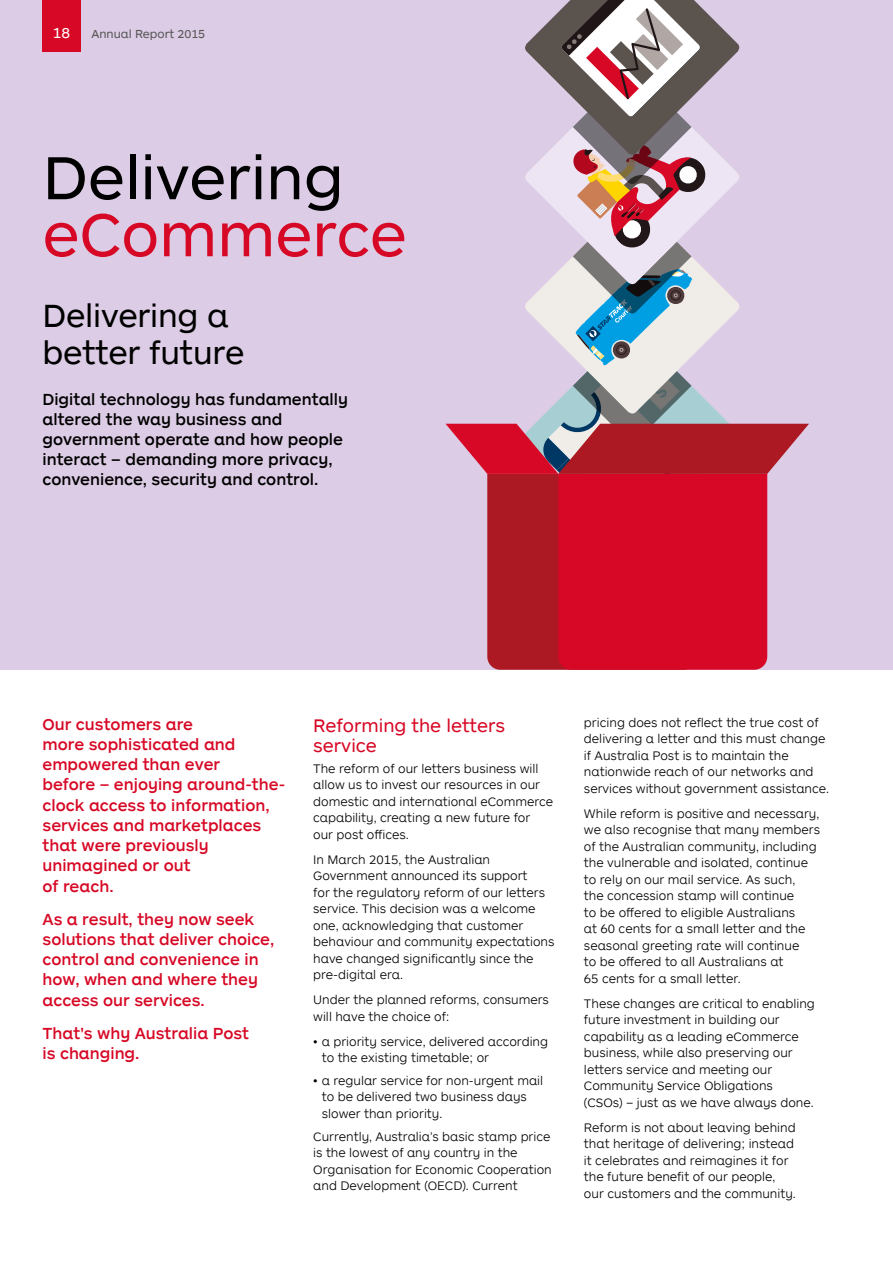
<style>
.page{position:relative;width:893px;height:1263px;background:#fff}
.page>*{position:absolute;margin:0;border:0;box-sizing:border-box;transform-origin:0 0}
.t1{font:63px "AP Letter";color:#000}
.t2{font:63px "AP Letter";color:#d70825}
.t3{font:33px/37.5px "AP Letter";letter-spacing:-.005em;color:#000}
.t4{font:18.75px/20.2px "AP Letter";color:#d70825}
.t5{font:500 16.5px/20.2px "AP Letter";color:#d70825}
.t6{font:500 16.5px/19.8px "AP Letter";color:#000}
.t7{font:15px "AP Letter";color:#fff}
.t8{font:300 12.75px/16.5px "AP Letter";color:#000}
.t9{font:12px "AP Letter";color:#575756}
</style>
<div class="page">
<div style="left:0;top:0;width:893px;height:670px;background:#dccce5"></div>
<svg style="left:445px;top:0;width:364px;height:670px"></svg>
<div style="left:43px;top:0;width:38px;height:51px;background:#d70825"></div>
<p class="t7" style="left:53px;top:23px;width:19px">18</p>
<p class="t9" style="left:91px;top:26px;width:115px">Annual Report 2015</p>
<h1 class="t1" style="left:43px;top:137px;width:303px">Delivering</h1>
<h1 class="t2" style="left:43px;top:194px;width:366px">eCommerce</h1>
<h2 class="t3" style="left:43px;top:295px;width:203px">Delivering a better future</h2>
<p class="t6" style="left:43px;top:389px;width:307px">Digital technology has fundamentally altered the way business and government operate and how people interact – demanding more privacy, convenience, security and control.</p>
<p class="t5" style="left:43px;top:713px;width:244px">Our customers are<br>more sophisticated and empowered than ever<br>before – enjoying around-the&shy;clock access to information, services and marketplaces that were previously unimagined or out<br>of reach.</p>
<p class="t5" style="left:43px;top:908px;width:233px">As a result, they now seek solutions that deliver choice, control and convenience in how, when and where they access our services.</p>
<p class="t5" style="left:43px;top:1022px;width:208px">That's why Australia Post is changing.</p>
<h3 class="t4" style="left:313px;top:714px;width:193px">Reforming the letters service</h3>
<p class="t8" style="left:313px;top:759px;width:242px">The reform of our letters business will allow us to invest our resources in our domestic and international eCommerce capability, creating a new future for our post offices.</p>
<p class="t8" style="left:313px;top:850px;width:243px">In March 2015, the Australian Government announced its support<br>for the regulatory reform of our letters service. This decision was a welcome one, acknowledging that customer behaviour and community expectations have changed significantly since the pre-digital era.</p>
<p class="t8" style="left:313px;top:991px;width:237px">Under the planned reforms, consumers will have the choice of:</p>
<p class="t8" style="left:322px;top:1032px;width:228px;text-indent:-9px">• a priority service, delivered according to the existing timetable; or</p>
<p class="t8" style="left:322px;top:1072px;width:223px;text-indent:-9px">• a regular service for non-urgent mail to be delivered two business days slower than priority.</p>
<p class="t8" style="left:313px;top:1127px;width:240px">Currently, Australia’s basic stamp price is the lowest of any country in the Organisation for Economic Cooperation and Development (OECD). Current</p>
<p class="t8" style="left:584px;top:713px;width:247px">pricing does not reflect the true cost of delivering a letter and this must change if Australia Post is to maintain the nationwide reach of our networks and services without government assistance.</p>
<p class="t8" style="left:584px;top:804px;width:238px">While reform is positive and necessary, we also recognise that many members of the Australian community, including the vulnerable and isolated, continue to rely on our mail service. As such,<br>the concession stamp will continue<br>to be offered to eligible Australians<br>at 60 cents for a small letter and the seasonal greeting rate will continue<br>to be offered to all Australians at<br>65 cents for a small letter.</p>
<p class="t8" style="left:584px;top:994px;width:232px">These changes are critical to enabling future investment in building our capability as a leading eCommerce business, while also preserving our letters service and meeting our Community Service Obligations<br>(CSOs) – just as we have always done.</p>
<p class="t8" style="left:584px;top:1118px;width:213px">Reform is not about leaving behind that heritage of delivering; instead it celebrates and reimagines it for the future benefit of our people, our customers and the community.</p>
</div>
